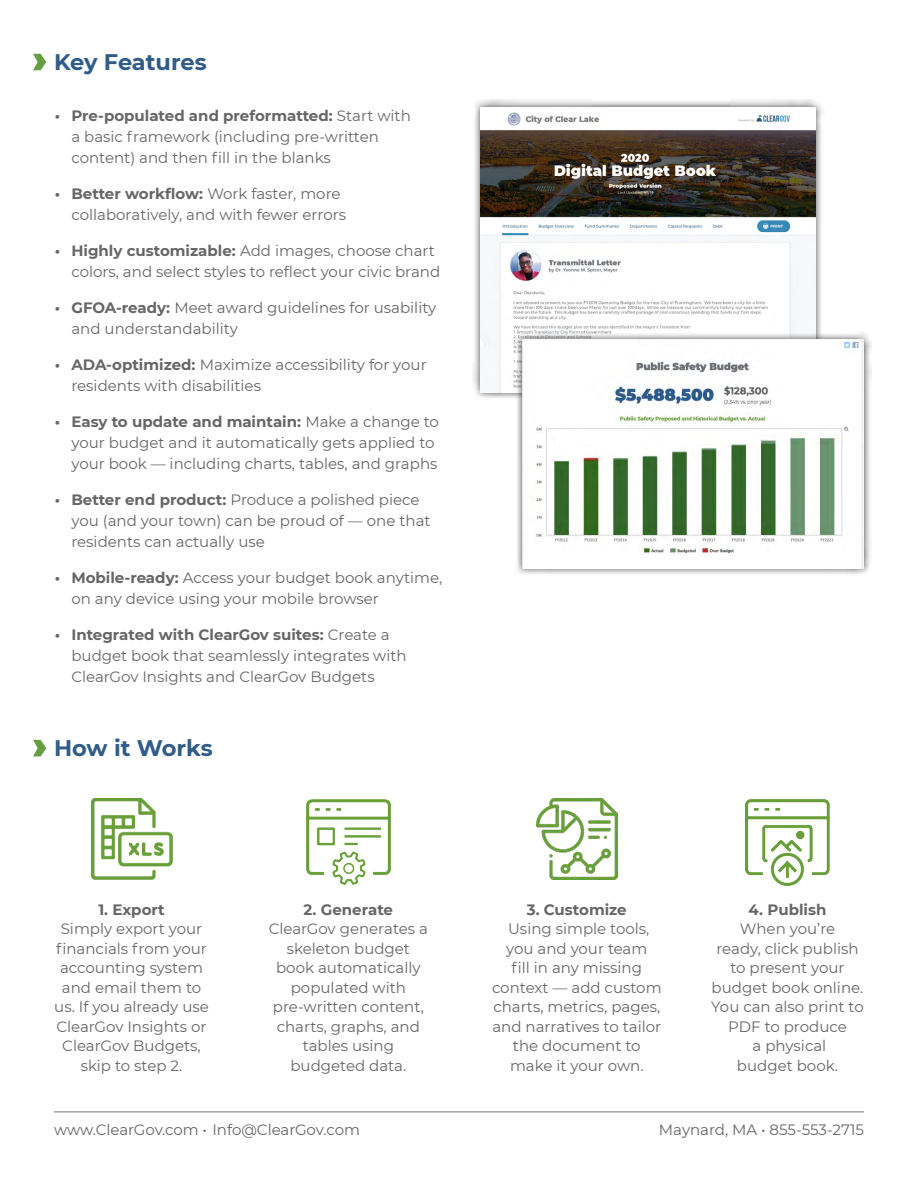
<style>
.page{position:relative;width:918px;height:1188px;background:#fff}
.page>*{position:absolute;margin:0;border:0;box-sizing:border-box;transform-origin:0 0}
.t1{font:700 22.5px "Montserrat";letter-spacing:-.005em;color:#2f5c8a}
.t2{font:15px/19.5px "Montserrat";color:#666}
.t3{font:700 15px "Montserrat";color:#666}
.s1{font-weight:700}
</style>
<div class="page">
<div style="left:472px;top:99px;width:352px;height:302px;background:#000;opacity:.75"></div>
<img style="left:480px;top:106px;width:336px;height:286px">
<svg style="left:33px;top:54px;width:13px;height:16px"></svg>
<img style="left:91px;top:798px;width:81px;height:82px">
<img style="left:536px;top:798px;width:81px;height:81px">
<svg style="left:33px;top:740px;width:13px;height:16px"></svg>
<img style="left:746px;top:800px;width:83px;height:85px">
<img style="left:307px;top:800px;width:83px;height:85px">
<hr style="left:54px;top:1112px;width:810px;height:1px;background:#767576">
<div style="left:514px;top:331px;width:358px;height:246px;background:#000;opacity:.75"></div>
<img style="left:522px;top:339px;width:342px;height:229px">
<h1 class="t1" style="left:54px;top:46px;width:154px">Key Features</h1>
<p class="t2" style="left:71px;top:104px;width:341px;line-height:21px;text-indent:-16px"><span class="s1">• Pre-populated and preformatted:</span> Start with a basic framework (including pre-written content) and then fill in the blanks</p>
<p class="t2" style="left:71px;top:182px;width:276px;line-height:21px;text-indent:-16px"><span class="s1">• Better workflow:</span> Work faster, more collaboratively, and with fewer errors</p>
<p class="t2" style="left:71px;top:239px;width:370px;line-height:21px;text-indent:-16px"><span class="s1">• Highly customizable:</span> Add images, choose chart colors, and select styles to reflect your civic brand</p>
<p class="t2" style="left:71px;top:296px;width:367px;line-height:21px;text-indent:-16px"><span class="s1">• GFOA-ready:</span> Meet award guidelines for usability and understandability</p>
<p class="t2" style="left:71px;top:353px;width:357px;line-height:21px;text-indent:-16px"><span class="s1">• ADA-optimized:</span> Maximize accessibility for your residents with disabilities</p>
<p class="t2" style="left:71px;top:410px;width:369px;line-height:21px;text-indent:-16px"><span class="s1">• Easy to update and maintain:</span> Make a change to your budget and it automatically gets applied to your book — including charts, tables, and graphs</p>
<p class="t2" style="left:71px;top:488px;width:361px;line-height:21px;text-indent:-16px"><span class="s1">• Better end product:</span> Produce a polished piece you (and your town) can be proud of — one that residents can actually use</p>
<p class="t2" style="left:71px;top:566px;width:372px;line-height:21px;text-indent:-16px"><span class="s1">• Mobile-ready:</span> Access your budget book anytime, on any device using your mobile browser</p>
<p class="t2" style="left:71px;top:623px;width:337px;line-height:21px;text-indent:-16px"><span class="s1">• Integrated with ClearGov suites:</span> Create a budget book that seamlessly integrates with<br>ClearGov Insights and ClearGov Budgets</p>
<h1 class="t1" style="left:54px;top:732px;width:160px">How it Works</h1>
<p class="t3" style="left:98px;top:898px;width:68px">1. Export</p>
<p class="t2" style="left:54px;top:918px;width:156px;text-align:center">Simply export your financials from your accounting system and email them to us. If you already use<br>ClearGov Insights or<br>ClearGov Budgets, skip to step 2.</p>
<p class="t3" style="left:304px;top:898px;width:91px">2. Generate</p>
<p class="t2" style="left:269px;top:918px;width:161px;text-align:center">ClearGov generates a skeleton budget book automatically populated with pre-written content, charts, graphs, and tables using budgeted data.</p>
<p class="t3" style="left:527px;top:898px;width:101px">3. Customize</p>
<p class="t2" style="left:492px;top:918px;width:171px;text-align:center">Using simple tools, you and your team<br>fill in any missing context — add custom charts, metrics, pages, and narratives to tailor the document to make it your own.</p>
<p class="t3" style="left:749px;top:898px;width:79px">4. Publish</p>
<p class="t2" style="left:711px;top:918px;width:154px;text-align:center">When you’re<br>ready, click publish to present your budget book online.<br>You can also print to<br>PDF to produce<br>a physical<br>budget book.</p>
<p class="t2" style="left:54px;top:1120px;width:308px">www.ClearGov.com • Info@ClearGov.com</p>
<p class="t2" style="left:659px;top:1120px;width:207px">Maynard, MA • 855-553-2715</p>
</div>
